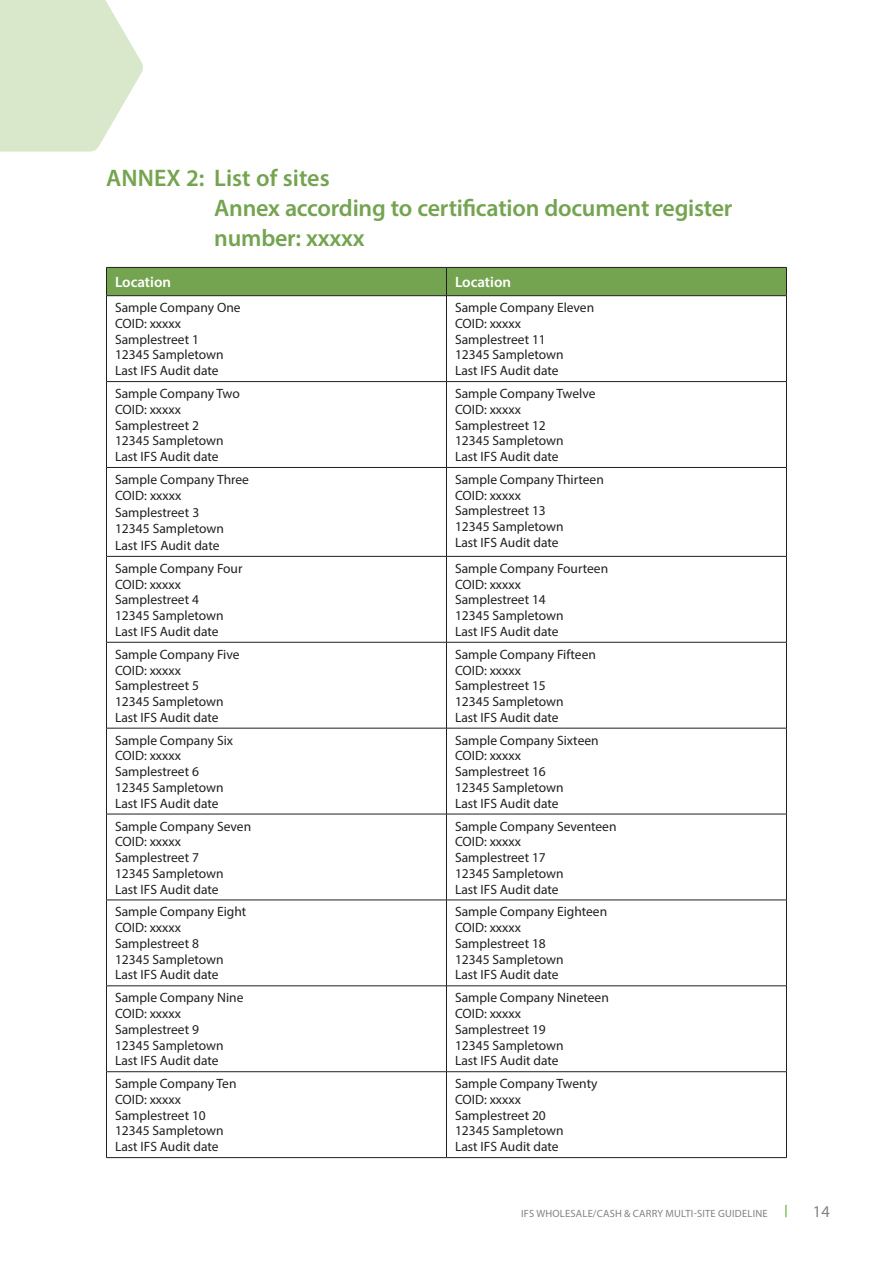
<style>
.page{position:relative;width:893px;height:1263px;background:#fff}
.page>*{position:absolute;margin:0;border:0;box-sizing:border-box;transform-origin:0 0}
.t1{font:600 24px/30px "Myriad Pro";letter-spacing:-.01em;color:#74a450}
.t2{font:16.5px "Myriad Pro";color:#808285}
.t3{font:600 15px "Myriad Pro";color:#fff}
.t4{font:13.5px/15.8px "Myriad Pro";color:#231f20}
.t5{font:10.5px "Myriad Pro";letter-spacing:.02em;color:#808285}
</style>
<div class="page">
<svg style="left:0;top:0;width:143px;height:152px;background:#deebd2"></svg>
<svg style="left:785px;top:1205px;width:2px;height:12px"></svg>
<div style="left:106px;top:267px;width:681px;height:28px;background:#74a450"></div>
<hr style="left:106px;top:295px;width:340px;height:1px;background:#231f20">
<hr style="left:106px;top:296px;width:1px;height:85px;background:#231f20">
<hr style="left:446px;top:295px;width:341px;height:1px;background:#231f20">
<hr style="left:446px;top:296px;width:1px;height:85px;background:#231f20">
<hr style="left:786px;top:296px;width:1px;height:85px;background:#231f20">
<hr style="left:106px;top:381px;width:340px;height:1px;background:#231f20">
<hr style="left:106px;top:382px;width:1px;height:85px;background:#231f20">
<hr style="left:446px;top:381px;width:341px;height:1px;background:#231f20">
<hr style="left:446px;top:382px;width:1px;height:85px;background:#231f20">
<hr style="left:786px;top:382px;width:1px;height:85px;background:#231f20">
<hr style="left:106px;top:467px;width:340px;height:1px;background:#231f20">
<hr style="left:106px;top:468px;width:1px;height:88px;background:#231f20">
<hr style="left:446px;top:467px;width:341px;height:1px;background:#231f20">
<hr style="left:446px;top:468px;width:1px;height:88px;background:#231f20">
<hr style="left:786px;top:468px;width:1px;height:88px;background:#231f20">
<hr style="left:106px;top:556px;width:340px;height:1px;background:#231f20">
<hr style="left:106px;top:556px;width:1px;height:86px;background:#231f20">
<hr style="left:446px;top:556px;width:341px;height:1px;background:#231f20">
<hr style="left:446px;top:556px;width:1px;height:86px;background:#231f20">
<hr style="left:786px;top:556px;width:1px;height:86px;background:#231f20">
<hr style="left:106px;top:642px;width:340px;height:1px;background:#231f20">
<hr style="left:106px;top:642px;width:1px;height:86px;background:#231f20">
<hr style="left:446px;top:642px;width:341px;height:1px;background:#231f20">
<hr style="left:446px;top:642px;width:1px;height:86px;background:#231f20">
<hr style="left:786px;top:642px;width:1px;height:86px;background:#231f20">
<hr style="left:106px;top:728px;width:340px;height:1px;background:#231f20">
<hr style="left:106px;top:728px;width:1px;height:86px;background:#231f20">
<hr style="left:446px;top:728px;width:341px;height:1px;background:#231f20">
<hr style="left:446px;top:728px;width:1px;height:86px;background:#231f20">
<hr style="left:786px;top:728px;width:1px;height:86px;background:#231f20">
<hr style="left:106px;top:814px;width:340px;height:1px;background:#231f20">
<hr style="left:106px;top:814px;width:1px;height:86px;background:#231f20">
<hr style="left:446px;top:814px;width:341px;height:1px;background:#231f20">
<hr style="left:446px;top:814px;width:1px;height:86px;background:#231f20">
<hr style="left:786px;top:814px;width:1px;height:86px;background:#231f20">
<hr style="left:106px;top:900px;width:340px;height:1px;background:#231f20">
<hr style="left:106px;top:900px;width:1px;height:86px;background:#231f20">
<hr style="left:446px;top:900px;width:341px;height:1px;background:#231f20">
<hr style="left:446px;top:900px;width:1px;height:86px;background:#231f20">
<hr style="left:786px;top:900px;width:1px;height:86px;background:#231f20">
<hr style="left:106px;top:985px;width:340px;height:1px;background:#231f20">
<hr style="left:106px;top:986px;width:1px;height:85px;background:#231f20">
<hr style="left:446px;top:985px;width:341px;height:1px;background:#231f20">
<hr style="left:446px;top:986px;width:1px;height:85px;background:#231f20">
<hr style="left:786px;top:986px;width:1px;height:85px;background:#231f20">
<hr style="left:106px;top:1071px;width:340px;height:1px;background:#231f20">
<hr style="left:106px;top:1072px;width:1px;height:85px;background:#231f20">
<hr style="left:446px;top:1071px;width:341px;height:1px;background:#231f20">
<hr style="left:446px;top:1072px;width:1px;height:85px;background:#231f20">
<hr style="left:786px;top:1072px;width:1px;height:85px;background:#231f20">
<hr style="left:106px;top:1157px;width:340px;height:1px;background:#231f20">
<hr style="left:446px;top:1157px;width:341px;height:1px;background:#231f20">
<h1 class="t1" style="left:214px;top:162px;width:520px;text-indent:-108px">ANNEX 2: List of sites<br>Annex according to certification document register number: xxxxx</h1>
<p class="t3" style="left:115px;top:273px;width:58px">Location</p>
<p class="t3" style="left:455px;top:273px;width:58px">Location</p>
<p class="t4" style="left:115px;top:300px;width:127px">Sample Company One<br>COID: xxxxx<br>Samplestreet 1<br>12345 Sampletown<br>Last IFS Audit date</p>
<p class="t4" style="left:455px;top:300px;width:141px">Sample Company Eleven<br>COID: xxxxx<br>Samplestreet 11<br>12345 Sampletown<br>Last IFS Audit date</p>
<p class="t4" style="left:115px;top:385px;width:126px">Sample Company Two<br>COID: xxxxx<br>Samplestreet 2<br>12345 Sampletown<br>Last IFS Audit date</p>
<p class="t4" style="left:455px;top:385px;width:142px">Sample Company Twelve<br>COID: xxxxx<br>Samplestreet 12<br>12345 Sampletown<br>Last IFS Audit date</p>
<p class="t4" style="left:115px;top:471px;width:135px;line-height:16.5px">Sample Company Three<br>COID: xxxxx<br>Samplestreet 3<br>12345 Sampletown<br>Last IFS Audit date</p>
<p class="t4" style="left:455px;top:471px;width:150px">Sample Company Thirteen<br>COID: xxxxx<br>Samplestreet 13<br>12345 Sampletown<br>Last IFS Audit date</p>
<p class="t4" style="left:115px;top:560px;width:129px">Sample Company Four<br>COID: xxxxx<br>Samplestreet 4<br>12345 Sampletown<br>Last IFS Audit date</p>
<p class="t4" style="left:455px;top:560px;width:155px">Sample Company Fourteen<br>COID: xxxxx<br>Samplestreet 14<br>12345 Sampletown<br>Last IFS Audit date</p>
<p class="t4" style="left:115px;top:646px;width:126px">Sample Company Five<br>COID: xxxxx<br>Samplestreet 5<br>12345 Sampletown<br>Last IFS Audit date</p>
<p class="t4" style="left:455px;top:646px;width:142px">Sample Company Fifteen<br>COID: xxxxx<br>Samplestreet 15<br>12345 Sampletown<br>Last IFS Audit date</p>
<p class="t4" style="left:115px;top:732px;width:120px">Sample Company Six<br>COID: xxxxx<br>Samplestreet 6<br>12345 Sampletown<br>Last IFS Audit date</p>
<p class="t4" style="left:455px;top:732px;width:145px">Sample Company Sixteen<br>COID: xxxxx<br>Samplestreet 16<br>12345 Sampletown<br>Last IFS Audit date</p>
<p class="t4" style="left:115px;top:818px;width:138px">Sample Company Seven<br>COID: xxxxx<br>Samplestreet 7<br>12345 Sampletown<br>Last IFS Audit date</p>
<p class="t4" style="left:455px;top:818px;width:163px">Sample Company Seventeen<br>COID: xxxxx<br>Samplestreet 17<br>12345 Sampletown<br>Last IFS Audit date</p>
<p class="t4" style="left:115px;top:904px;width:133px">Sample Company Eight<br>COID: xxxxx<br>Samplestreet 8<br>12345 Sampletown<br>Last IFS Audit date</p>
<p class="t4" style="left:455px;top:904px;width:154px">Sample Company Eighteen<br>COID: xxxxx<br>Samplestreet 18<br>12345 Sampletown<br>Last IFS Audit date</p>
<p class="t4" style="left:115px;top:990px;width:130px">Sample Company Nine<br>COID: xxxxx<br>Samplestreet 9<br>12345 Sampletown<br>Last IFS Audit date</p>
<p class="t4" style="left:455px;top:990px;width:155px">Sample Company Nineteen<br>COID: xxxxx<br>Samplestreet 19<br>12345 Sampletown<br>Last IFS Audit date</p>
<p class="t4" style="left:115px;top:1075px;width:123px">Sample Company Ten<br>COID: xxxxx<br>Samplestreet 10<br>12345 Sampletown<br>Last IFS Audit date</p>
<p class="t4" style="left:455px;top:1075px;width:144px">Sample Company Twenty<br>COID: xxxxx<br>Samplestreet 20<br>12345 Sampletown<br>Last IFS Audit date</p>
<p class="t5" style="left:521px;top:1207px;width:248px">IFS WHOLESALE/CASH &amp; CARRY MULTI-SITE GUIDELINE</p>
<p class="t2" style="left:813px;top:1201px;width:18px">14</p>
</div>
